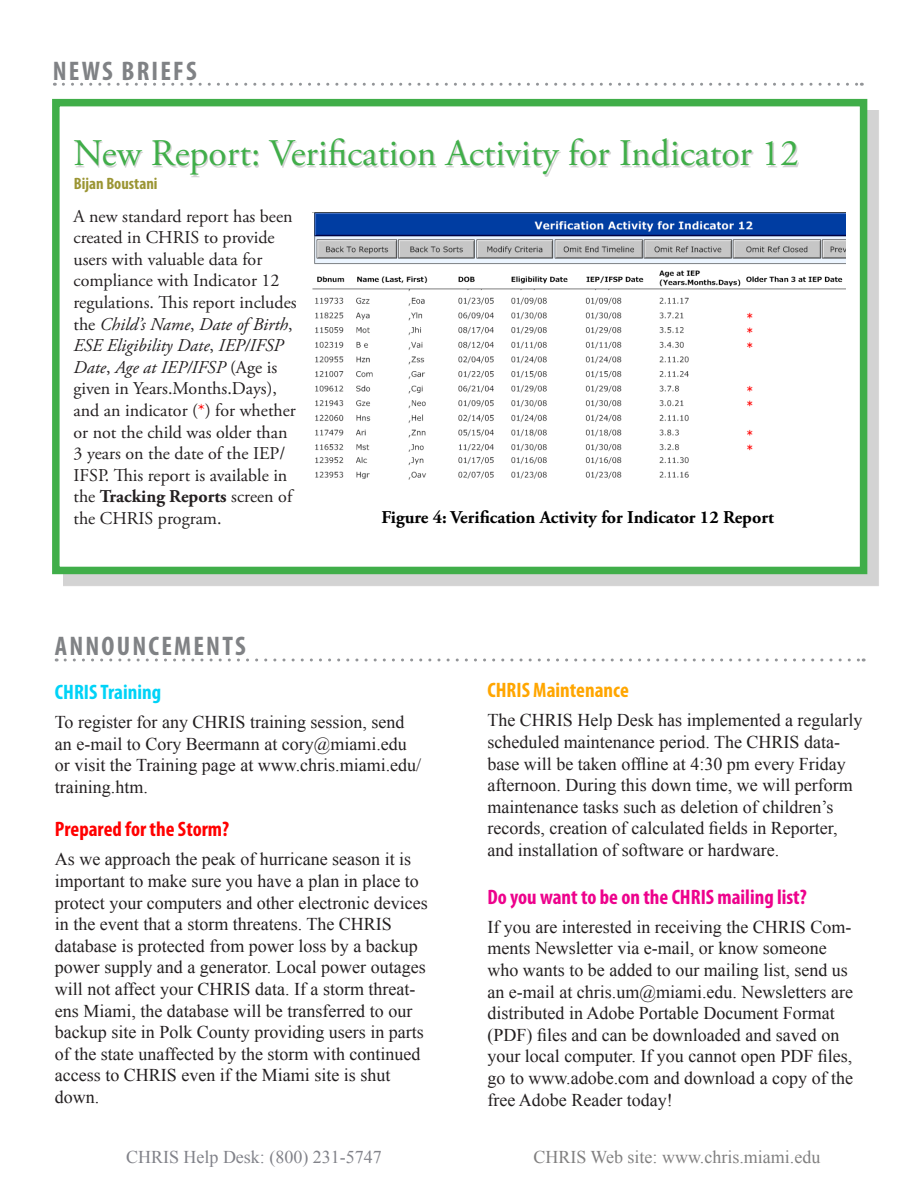
<style>
.page{position:relative;width:918px;height:1188px;background:#fff}
.page>*{position:absolute;margin:0;border:0;box-sizing:border-box;transform-origin:0 0}
.t1{font:37.5px "Adobe Garamond Pro";color:#40ae49}
.t2{font:700 condensed 27px "Myriad Pro";letter-spacing:.08em;color:#808285}
.t3{font:700 condensed 21px "Myriad Pro";color:#ed028c}
.t4{font:700 condensed 21px "Myriad Pro";color:#f00}
.t5{font:700 condensed 21px "Myriad Pro";color:#ffa600}
.t6{font:700 condensed 21px "Myriad Pro";color:#00d3f7}
.t7{font:18px/21.6px "Times New Roman";color:#231f20}
.t8{font:18px/21.6px "Adobe Garamond Pro";color:#231f20}
.t9{font:700 18px "Adobe Garamond Pro";color:#000}
.t10{font:18px "Times New Roman";color:#818080}
.t11{font:18px "Times New Roman";color:#818289}
.t12{font:700 condensed 16.5px "Myriad Pro";color:#9b9533}
.s1{font-style:italic}
.s2{color:#f00}
.s3{font-weight:700}
</style>
<div class="page">
<div style="left:63px;top:110px;width:821px;height:478px;background:#231f20;opacity:.2"></div>
<div style="left:52px;top:99px;width:815px;height:475px;background:#fff;border:8px solid #40ae49"></div>
<svg style="left:63px;top:83px;width:799px;height:3px"></svg>
<svg style="left:65px;top:658px;width:799px;height:4px"></svg>
<div style="left:76px;top:140px;width:786px;height:51px;background:#231f20;opacity:.2"></div>
<img style="left:312px;top:212px;width:533px;height:268px">
<p class="t2" style="left:53px;top:54px;width:145px">NEWS BRIEFS</p>
<p class="t1" style="left:74px;top:131px;width:727px">New Report: Verification Activity for Indicator 12</p>
<p class="t12" style="left:74px;top:174px;width:85px">Bijan Boustani</p>
<p class="t8" style="left:74px;top:206px;width:225px">A new standard report has been created in CHRIS to provide users with valuable data for compliance with Indicator 12 regulations. This report includes the <span class="s1">Child’s Name</span>, <span class="s1">Date of Birth</span>,<br><span class="s1">ESE Eligibility Date</span>, <span class="s1">IEP/IFSP<br>Date</span>, <span class="s1">Age at IEP/IFSP</span> (Age is given in Years.Months.Days), and an indicator (<span class="s2">*</span>) for whether or not the child was older than<br>3 years on the date of the IEP/<br>IFSP. This report is available in the <span class="s3">Tracking Reports</span> screen of the CHRIS program.</p>
<p class="t9" style="left:381px;top:507px;width:394px">Figure 4: Verification Activity for Indicator 12 Report</p>
<p class="t2" style="left:55px;top:629px;width:192px">ANNOUNCEMENTS</p>
<p class="t6" style="left:55px;top:679px;width:108px">CHRIS Training</p>
<p class="t7" style="left:55px;top:711px;width:368px">To register for any CHRIS training session, send an e-mail to Cory Beermann at cory@miami.edu or visit the Training page at www.chris.miami.edu/ training.htm.</p>
<p class="t4" style="left:55px;top:816px;width:176px">Prepared for the Storm?</p>
<p class="t7" style="left:55px;top:848px;width:374px">As we approach the peak of hurricane season it is important to make sure you have a plan in place to protect your computers and other electronic devices in the event that a storm threatens. The CHRIS database is protected from power loss by a backup power supply and a generator. Local power outages will not affect your CHRIS data. If a storm threat&shy;ens Miami, the database will be transferred to our backup site in Polk County providing users in parts of the state unaffected by the storm with continued access to CHRIS even if the Miami site is shut down.</p>
<p class="t5" style="left:488px;top:677px;width:143px">CHRIS Maintenance</p>
<p class="t7" style="left:488px;top:709px;width:377px">The CHRIS Help Desk has implemented a regularly scheduled maintenance period. The CHRIS data&shy;base will be taken offline at 4:30 pm every Friday afternoon. During this down time, we will perform maintenance tasks such as deletion of children’s records, creation of calculated fields in Reporter, and installation of software or hardware.</p>
<p class="t3" style="left:488px;top:884px;width:321px">Do you want to be on the CHRIS mailing list?</p>
<p class="t7" style="left:488px;top:916px;width:367px">If you are interested in receiving the CHRIS Com&shy;ments Newsletter via e-mail, or know someone who wants to be added to our mailing list, send us an e-mail at chris.um@miami.edu. Newsletters are distributed in Adobe Portable Document Format (PDF) files and can be downloaded and saved on your local computer. If you cannot open PDF files, go to www.adobe.com and download a copy of the free Adobe Reader today!</p>
<p class="t11" style="left:126px;top:1145px;width:257px">CHRIS Help Desk: (800) 231-5747</p>
<p class="t10" style="left:533px;top:1145px;width:289px">CHRIS Web site: www.chris.miami.edu</p>
</div>
